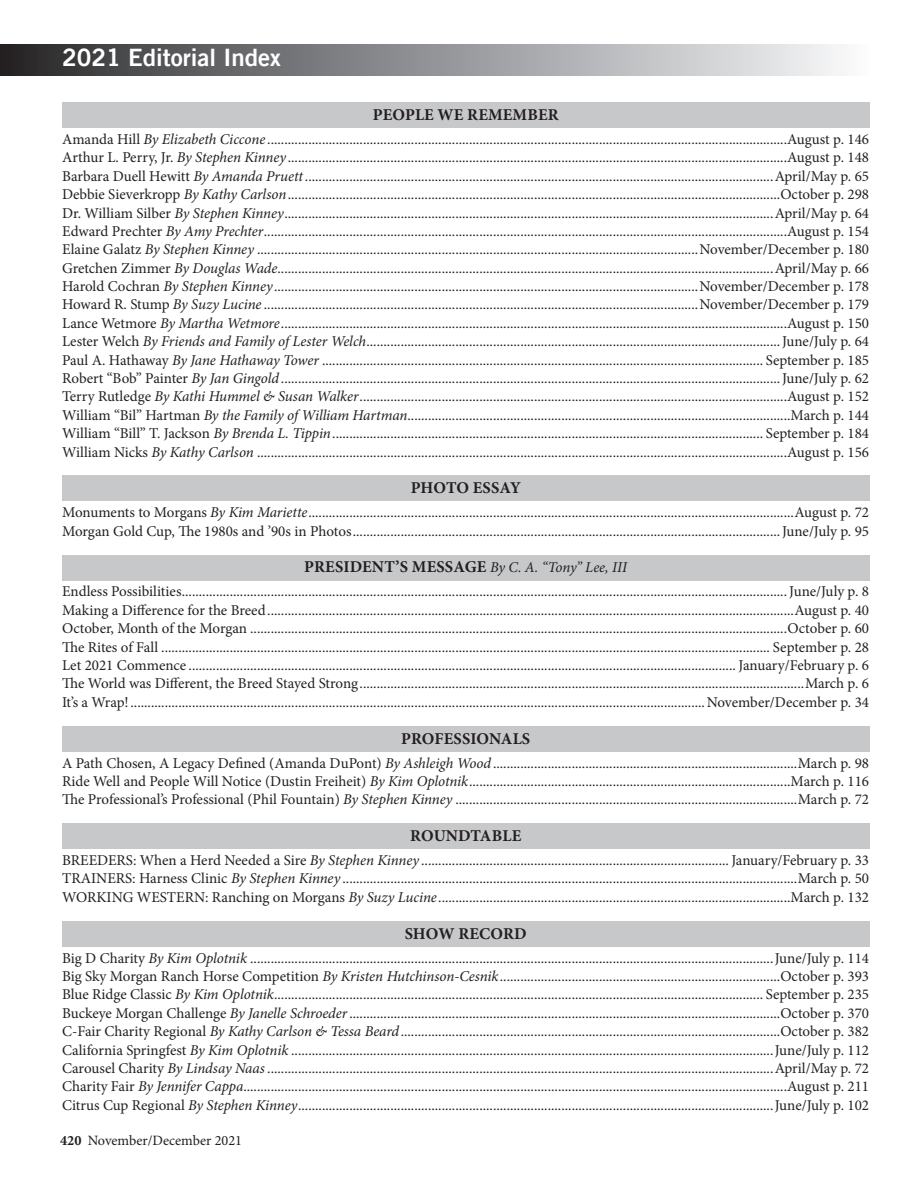
<style>
.page{position:relative;width:918px;height:1202px;background:#fff}
.page>*{position:absolute;margin:0;border:0;box-sizing:border-box;transform-origin:0 0}
.t1{font:24px "Trade Gothic Bold 6";color:#fff}
.t2{font:700 16.5px "Minion Pro";letter-spacing:.01em;color:#231f20}
.t3{font:15px/18.3px "Minion Pro";letter-spacing:-.005em;color:#231f20;text-align:justify}
.t4{font:14.25px "Minion Pro";color:#231f20}
.s1{font-style:italic}
.s2{font-weight:700;font-size:16.5px}
.s3{font-weight:700}
</style>
<div class="page">
<div style="left:0;top:45px;width:869px;height:30px;background:linear-gradient(to right,#2a2a2d,#fafcfe)"></div>
<div style="left:62px;top:103px;width:807px;height:25px;background:#c7c8ca"></div>
<div style="left:62px;top:476px;width:807px;height:25px;background:#c7c8ca"></div>
<div style="left:62px;top:555px;width:807px;height:25px;background:#c7c8ca"></div>
<div style="left:62px;top:726px;width:807px;height:25px;background:#c7c8ca"></div>
<div style="left:62px;top:823px;width:807px;height:25px;background:#c7c8ca"></div>
<div style="left:62px;top:921px;width:807px;height:25px;background:#c7c8ca"></div>
<h1 class="t1" style="left:62px;top:47px;width:220px">2021 Editorial Index</h1>
<p class="t2" style="left:373px;top:103px;width:187px">PEOPLE WE REMEMBER</p>
<p class="t3" style="left:62px;top:130px;width:809px">Amanda Hill <span class="s1">By Elizabeth Ciccone</span> ........................................................................................................................................................August p. 146<br>Arthur L. Perry, Jr. <span class="s1">By Stephen Kinney</span> ..................................................................................................................................................August p. 148<br>Barbara Duell Hewitt <span class="s1">By Amanda Pruett</span>.........................................................................................................................................April/May p. 65<br>Debbie Sieverkropp <span class="s1">By Kathy Carlson</span>................................................................................................................................................October p. 298<br>Dr. William Silber <span class="s1">By Stephen Kinney</span>...............................................................................................................................................April/May p. 64<br>Edward Prechter <span class="s1">By Amy Prechter</span>.........................................................................................................................................................August p. 154<br>Elaine Galatz <span class="s1">By Stephen Kinney</span> .................................................................................................................................November/December p. 180<br>Gretchen Zimmer <span class="s1">By Douglas Wade</span>.................................................................................................................................................April/May p. 66<br>Harold Cochran <span class="s1">By Stephen Kinney</span>............................................................................................................................November/December p. 178<br>Howard R. Stump <span class="s1">By Suzy Lucine</span> ...............................................................................................................................November/December p. 179<br>Lance Wetmore <span class="s1">By Martha Wetmore</span>....................................................................................................................................................August p. 150<br>Lester Welch <span class="s1">By Friends and Family of Lester Welch</span>.........................................................................................................................June/July p. 64<br>Paul A. Hathaway <span class="s1">By Jane Hathaway Tower</span> ................................................................................................................................. September p. 185<br>Robert “Bob” Painter <span class="s1">By Jan Gingold</span> ..................................................................................................................................................June/July p. 62<br>Terry Rutledge <span class="s1">By Kathi Hummel &amp; Susan Walker</span>.............................................................................................................................August p. 152<br>William “Bil” Hartman <span class="s1">By the Family of William Hartman</span>................................................................................................................March p. 144<br>William “Bill” T. Jackson <span class="s1">By Brenda L. Tippin</span>.............................................................................................................................. September p. 184<br>William Nicks <span class="s1">By Kathy Carlson</span> ...........................................................................................................................................................August p. 156</p>
<p class="t2" style="left:411px;top:476px;width:112px">PHOTO ESSAY</p>
<p class="t3" style="left:62px;top:503px;width:808px">Monuments to Morgans <span class="s1">By Kim Mariette</span>..............................................................................................................................................August p. 72<br>Morgan Gold Cup, The 1980s and ’90s in Photos.............................................................................................................................June/July p. 95</p>
<p class="t3" style="left:62px;top:556px;width:808px;line-height:24px;text-align:center"><span class="s2">PRESIDENT’S MESSAGE</span> <span class="s1">By C. A. “Tony” Lee, III<br></span>Endless Possibilities.................................................................................................................................................................................June/July p. 8</p>
<p class="t3" style="left:62px;top:601px;width:808px">Making a Difference for the Breed..........................................................................................................................................................August p. 40<br>October, Month of the Morgan .............................................................................................................................................................October p. 60<br>The Rites of Fall .................................................................................................................................................................................. September p. 28<br>Let 2021 Commence ................................................................................................................................................................ January/February p. 6<br>The World was Different, the Breed Stayed Strong..................................................................................................................................March p. 6<br>It’s a Wrap!........................................................................................................................................................................November/December p. 34</p>
<p class="t2" style="left:401px;top:726px;width:131px">PROFESSIONALS</p>
<p class="t3" style="left:62px;top:753px;width:808px">A Path Chosen, A Legacy Defined (Amanda DuPont) <span class="s1">By Ashleigh Wood</span>.........................................................................................March p. 98<br>Ride Well and People Will Notice (Dustin Freiheit) <span class="s1">By Kim Oplotnik</span>..............................................................................................March p. 116<br>The Professional’s Professional (Phil Fountain) <span class="s1">By Stephen Kinney</span> ....................................................................................................March p. 72</p>
<p class="t2" style="left:410px;top:824px;width:113px">ROUNDTABLE</p>
<p class="t3" style="left:62px;top:851px;width:808px">BREEDERS: When a Herd Needed a Sire <span class="s1">By Stephen Kinney</span> .......................................................................................... January/February p. 33<br>TRAINERS: Harness Clinic <span class="s1">By Stephen Kinney</span> .....................................................................................................................................March p. 50<br>WORKING WESTERN: Ranching on Morgans <span class="s1">By Suzy Lucine</span>.......................................................................................................March p. 132</p>
<p class="t2" style="left:405px;top:921px;width:124px">SHOW RECORD</p>
<p class="t3" style="left:62px;top:948px;width:808px">Big D Charity <span class="s1">By Kim Oplotnik</span> .........................................................................................................................................................June/July p. 114<br>Big Sky Morgan Ranch Horse Competition <span class="s1">By Kristen Hutchinson-Cesnik</span>..................................................................................October p. 393<br>Blue Ridge Classic <span class="s1">By Kim Oplotnik</span>............................................................................................................................................... September p. 235<br>Buckeye Morgan Challenge <span class="s1">By Janelle Schroeder</span>..............................................................................................................................October p. 370<br>C-Fair Charity Regional <span class="s1">By Kathy Carlson &amp; Tessa Beard</span>...............................................................................................................October p. 382<br>California Springfest <span class="s1">By Kim Oplotnik</span> .............................................................................................................................................June/July p. 112<br>Carousel Charity <span class="s1">By Lindsay Naas</span> ....................................................................................................................................................April/May p. 72<br>Charity Fair <span class="s1">By Jennifer Cappa</span>...............................................................................................................................................................August p. 211<br>Citrus Cup Regional <span class="s1">By Stephen Kinney</span>...........................................................................................................................................June/July p. 102</p>
<p class="t4" style="left:60px;top:1130px;width:183px"><span class="s3">420</span> November/December 2021</p>
</div>
